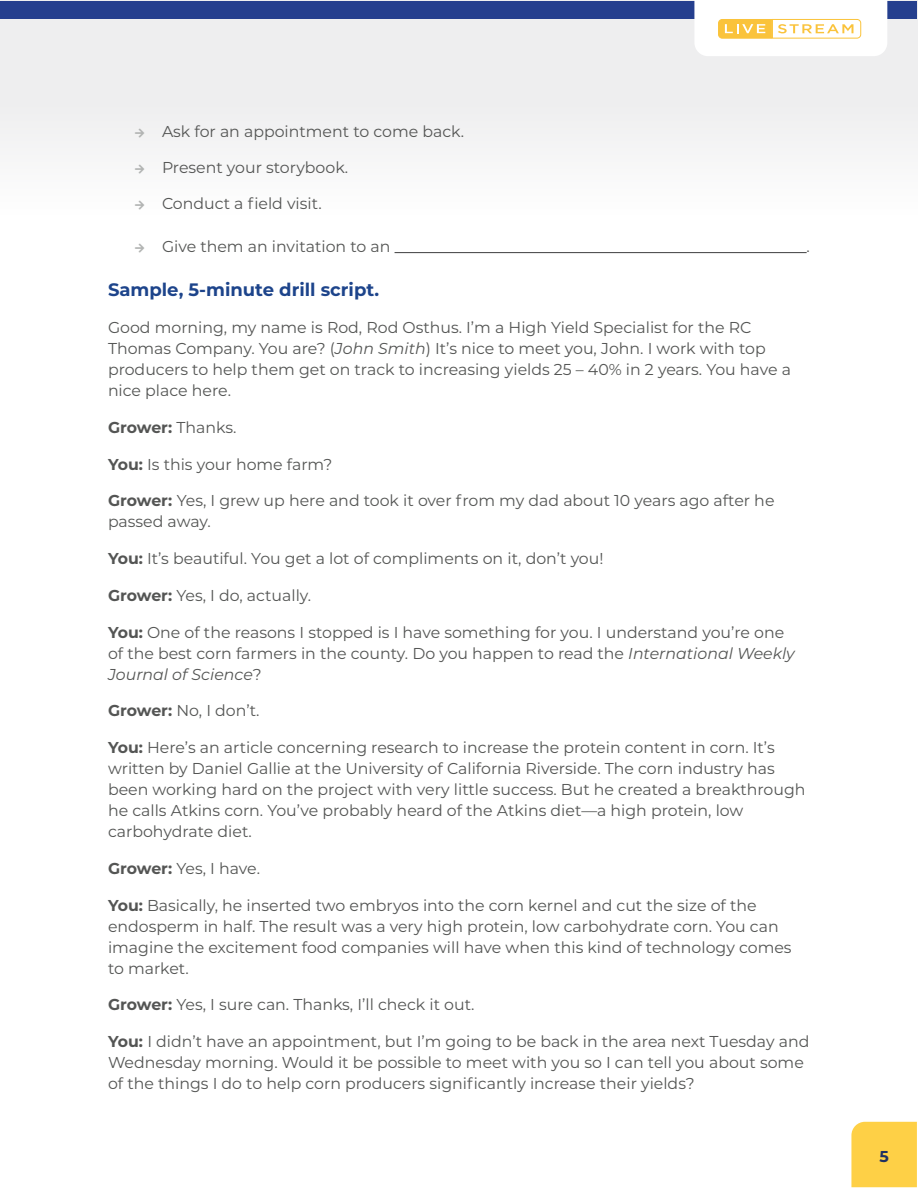
<style>
.page{position:relative;width:918px;height:1188px;background:#fff}
.page>*{position:absolute;margin:0;border:0;box-sizing:border-box;transform-origin:0 0}
.t1{font:700 18px "Montserrat";color:#1d448b}
.script{font:15.75px/21px "Montserrat";color:#545554}
.script-2{font:700 15.75px "Montserrat";letter-spacing:-.01em;color:#545554}
.t2{font:700 15.75px "Montserrat";color:#203062}
.s1{font-style:italic}
.s2{font-weight:400}
.s3{font-weight:700}
</style>
<div class="page">
<div style="left:0;top:0;width:918px;height:215px;background:#eeeeef"></div>
<div style="left:1px;top:1px;width:916px;height:18px;background:#253f8e"></div>
<div style="left:851px;top:1122px;width:66px;height:65px;background:#fed046"></div>
<svg style="left:694px;top:0;width:193px;height:56px;background:#fef6e5"></svg>
<hr style="left:395px;top:252px;width:412px;height:1px;background:#3e3e3f">
<svg style="left:135px;top:200px;width:9px;height:9px"></svg>
<p class="script" style="left:162px;top:120px;width:304px">Ask for an appointment to come back.</p>
<p class="script" style="left:162px;top:156px;width:188px">Present your storybook.</p>
<p class="script" style="left:162px;top:192px;width:161px">Conduct a field visit.</p>
<p class="script" style="left:162px;top:236px;width:230px">Give them an invitation to an</p>
<p class="script" style="left:807px;top:236px;width:5px">.</p>
<p class="t1" style="left:108px;top:277px;width:273px">Sample, 5-minute drill script.</p>
<p class="script" style="left:108px;top:317px;width:685px">Good morning, my name is Rod, Rod Osthus. I’m a High Yield Specialist for the RC Thomas Company. You are? (<span class="s1">John Smith</span>) It’s nice to meet you, John. I work with top producers to help them get on track to increasing yields 25 – 40% in 2 years. You have a nice place here.</p>
<p class="script-2" style="left:108px;top:416px;width:130px">Grower: <span class="s2">Thanks.</span></p>
<p class="script" style="left:108px;top:453px;width:226px"><span class="s3">You:</span> Is this your home farm?</p>
<p class="script" style="left:108px;top:490px;width:668px"><span class="s3">Grower:</span> Yes, I grew up here and took it over from my dad about 10 years ago after he passed away.</p>
<p class="script" style="left:108px;top:548px;width:497px"><span class="s3">You:</span> It’s beautiful. You get a lot of compliments on it, don’t you!</p>
<p class="script" style="left:108px;top:584px;width:205px"><span class="s3">Grower:</span> Yes, I do, actually.</p>
<p class="script" style="left:108px;top:621px;width:688px"><span class="s3">You:</span> One of the reasons I stopped is I have something for you. I understand you’re one of the best corn farmers in the county. Do you happen to read the <span class="s1">International Weekly<br>Journal of Science</span>?</p>
<p class="script" style="left:108px;top:700px;width:153px"><span class="s3">Grower:</span> No, I don’t.</p>
<p class="script" style="left:108px;top:737px;width:699px"><span class="s3">You:</span> Here’s an article concerning research to increase the protein content in corn. It’s written by Daniel Gallie at the University of California Riverside. The corn industry has been working hard on the project with very little success. But he created a breakthrough he calls Atkins corn. You’ve probably heard of the Atkins diet—a high protein, low carbohydrate diet.</p>
<p class="script" style="left:108px;top:857px;width:154px"><span class="s3">Grower:</span> Yes, I have.</p>
<p class="script" style="left:108px;top:894px;width:685px"><span class="s3">You:</span> Basically, he inserted two embryos into the corn kernel and cut the size of the endosperm in half. The result was a very high protein, low carbohydrate corn. You can imagine the excitement food companies will have when this kind of technology comes to market.</p>
<p class="script" style="left:108px;top:994px;width:368px"><span class="s3">Grower:</span> Yes, I sure can. Thanks, I’ll check it out.</p>
<p class="script" style="left:108px;top:1031px;width:703px"><span class="s3">You:</span> I didn’t have an appointment, but I’m going to be back in the area next Tuesday and<br>Wednesday morning. Would it be possible to meet with you so I can tell you about some of the things I do to help corn producers significantly increase their yields?</p>
<p class="t2" style="left:880px;top:1145px;width:11px">5</p>
</div>
